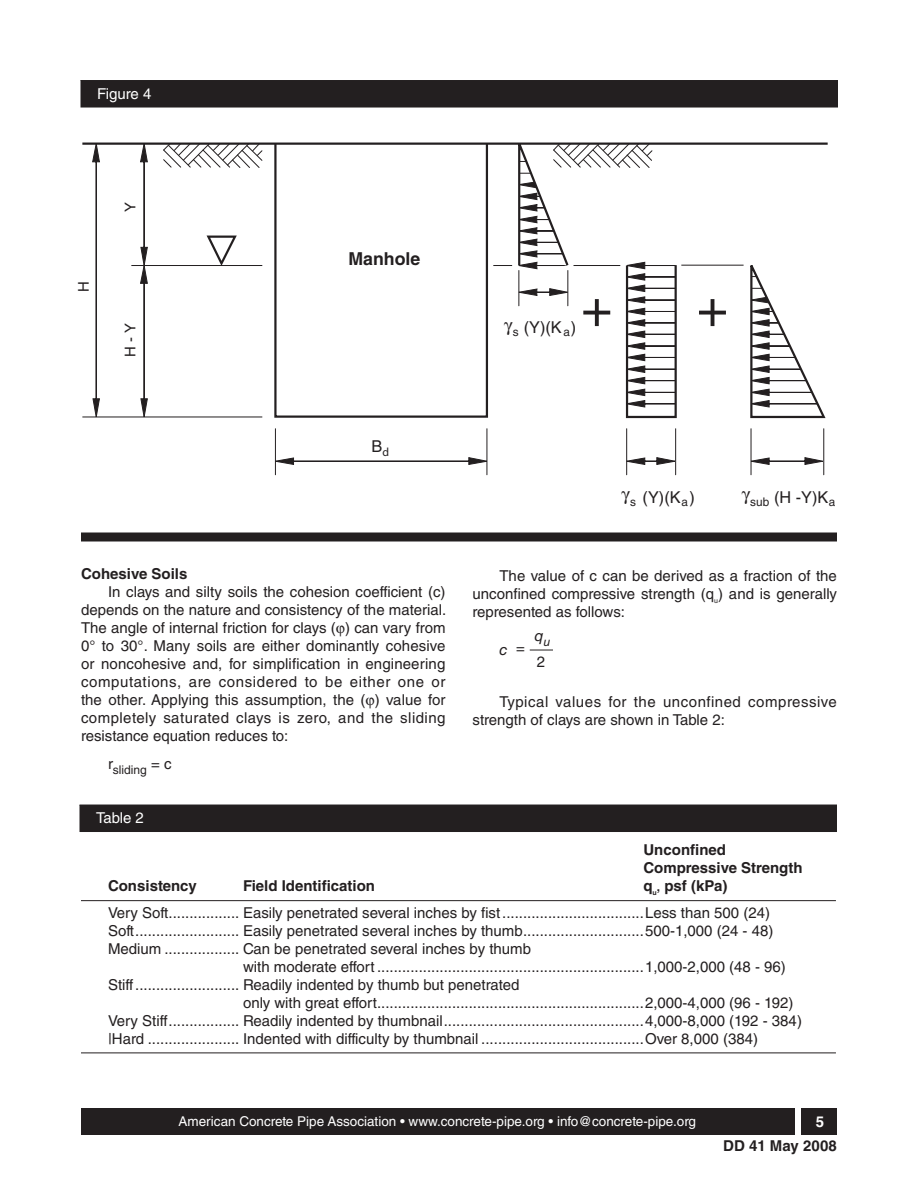
<style>
.page{position:relative;width:918px;height:1188px;background:#fff}
.page>*{position:absolute;margin:0;border:0;box-sizing:border-box;transform-origin:0 0}
.t1{font:53.4px "Helvetica LT Std";color:#231f20}
.t2{font:700 17.85px "Helvetica LT Std";color:#231f20}
.t3{font:16.35px "Helvetica LT Std";color:#231f20}
.t4{font:15px/18px "Helvetica LT Std";color:#231f20;text-align:justify}
.t5{font:700 15px/18px "Helvetica LT Std";color:#231f20}
.t6{font:15px/18px "Helvetica LT Std";letter-spacing:.02em;color:#231f20}
.t7{font:15px "Helvetica LT Std";color:#fff}
.t8{font:italic 15px "Helvetica LT Std";color:#231f20}
.t9{font:700 15px "Helvetica LT Std";color:#fff}
.t10{font:14.85px "Helvetica LT Std";color:#231f20}
.t11{font:13.5px "Helvetica LT Std";color:#fff}
.t12{font:12px "Helvetica LT Std";color:#231f20}
.t13{font:11.85px "Helvetica LT Std";color:#231f20}
.s1{font-style:normal}
.s2{font-weight:700}
.s3{font-weight:700;font-size:12px}
</style>
<div class="page">
<div style="left:81px;top:1108px;width:714px;height:27px;background:#231f20"></div>
<div style="left:801px;top:1108px;width:36px;height:27px;background:#231f20"></div>
<hr style="left:81px;top:900px;width:755px;height:1px;background:#231f20">
<hr style="left:81px;top:1053px;width:755px;height:1px;background:#231f20">
<hr style="left:82px;top:143px;width:746px;height:2px;background:#231f20">
<svg style="left:163px;top:144px;width:100px;height:24px"></svg>
<div style="left:274px;top:142px;width:214px;height:276px;border:2px solid #231f20"></div>
<hr style="left:487px;top:429px;width:1px;height:46px;background:#231f20">
<hr style="left:275px;top:429px;width:1px;height:46px;background:#231f20">
<hr style="left:82px;top:417px;width:180px;height:1px;background:#231f20">
<svg style="left:92px;top:142px;width:8px;height:276px"></svg>
<svg style="left:274px;top:457px;width:214px;height:8px"></svg>
<hr style="left:675px;top:429px;width:1px;height:46px;background:#231f20">
<hr style="left:626px;top:429px;width:1px;height:46px;background:#231f20">
<svg style="left:626px;top:457px;width:51px;height:8px"></svg>
<hr style="left:131px;top:265px;width:131px;height:1px;background:#231f20">
<hr style="left:823px;top:429px;width:1px;height:46px;background:#231f20">
<hr style="left:751px;top:429px;width:1px;height:46px;background:#231f20">
<svg style="left:750px;top:457px;width:75px;height:8px"></svg>
<div style="left:626px;top:264px;width:51px;height:154px;border:2px solid #231f20"></div>
<svg style="left:750px;top:265px;width:76px;height:154px"></svg>
<hr style="left:681px;top:265px;width:63px;height:1px;background:#231f20">
<svg style="left:140px;top:142px;width:8px;height:276px"></svg>
<svg style="left:206px;top:235px;width:31px;height:30px"></svg>
<svg style="left:530px;top:650px;width:23px;height:1px"></svg>
<div style="left:81px;top:532px;width:756px;height:10px;background:#231f20"></div>
<hr style="left:81px;top:80px;width:757px;height:1px;background:#231f20">
<div style="left:81px;top:81px;width:757px;height:27px;background:#231f20"></div>
<div style="left:80px;top:805px;width:757px;height:27px;background:#231f20"></div>
<svg style="left:493px;top:142px;width:183px;height:266px"></svg>
<p class="t7" style="left:97px;top:88px;width:56px">Figure 4</p>
<p class="t10" style="left:77px;top:292px;width:12px;rotate:-90deg">H</p>
<p class="t10" style="left:124px;top:212px;width:11px;rotate:-90deg">Y</p>
<p class="t2" style="left:348px;top:248px;width:73px">Manhole</p>
<p class="t10" style="left:124px;top:357px;width:35px;rotate:-90deg">H - Y</p>
<p class="t3" style="left:524px;top:321px;width:54px">(Y)(K )<sub>a</sub></p>
<p class="t13" style="left:513px;top:327px;width:7px">s</p>
<h1 class="t1" style="left:581px;top:285px;width:33px">+</h1>
<h1 class="t1" style="left:697px;top:285px;width:33px">+</h1>
<p class="t3" style="left:372px;top:440px;width:19px">B<sub>d</sub></p>
<p class="t13" style="left:630px;top:497px;width:7px">s</p>
<p class="t3" style="left:643px;top:490px;width:54px">(Y)(K )<sub>a</sub></p>
<p class="t3" style="left:750px;top:490px;width:79px"><sub>sub</sub> (H -Y)K</p>
<p class="t13" style="left:829px;top:497px;width:8px">a</p>
<p class="t5" style="left:81px;top:566px;width:108px">Cohesive Soils</p>
<p class="t4" style="left:81px;top:584px;width:367px;text-indent:27px">In clays and silty soils the cohesion coefficient (c) depends on the nature and consistency of the material.<br>The angle of internal friction for clays ( ) can vary from 0° to 30°. Many soils are either dominantly cohesive or noncohesive and, for simplification in engineering computations, are considered to be either one or the other. Applying this assumption, the ( ) value for completely saturated clays is zero, and the sliding resistance equation reduces to:</p>
<p class="t12" style="left:108px;top:765px;width:65px"><sup>r</sup>sliding <sup>=</sup> <sup>c</sup></p>
<p class="t7" style="left:96px;top:812px;width:49px">Table 2</p>
<p class="t4" style="left:472px;top:568px;width:366px;text-indent:27px">The value of c can be derived as a fraction of the unconfined compressive strength (q<sub>u</sub>) and is generally represented as follows:</p>
<p class="t8" style="left:500px;top:644px;width:27px">c <span class="s1">=</span></p>
<p class="t4" style="left:537px;top:654px;width:10px">2</p>
<p class="t8" style="left:535px;top:631px;width:17px">q<sub>u</sub></p>
<p class="t6" style="left:472px;top:694px;width:366px;text-indent:27px">Typical values for the unconfined compressive strength of clays are shown in Table 2:</p>
<p class="t5" style="left:644px;top:842px;width:161px">Unconfined<br>Compressive Strength</p>
<p class="t5" style="left:108px;top:878px;width:90px">Consistency</p>
<p class="t5" style="left:243px;top:878px;width:134px">Field Identification</p>
<p class="t4" style="left:108px;top:874px;width:664px;line-height:27px;text-indent:535px"><span class="s2">q</span><sub>u</sub><span class="s3">,</span> <span class="s2">psf (kPa)<br></span>Very Soft ................. Easily penetrated several inches by fist ..................................Less than 500 (24)</p>
<p class="t4" style="left:108px;top:923px;width:667px">Soft ......................... Easily penetrated several inches by thumb .............................500-1,000 (24 - 48)</p>
<p class="t4" style="left:108px;top:941px;width:425px">Medium .................. Can be penetrated several inches by thumb</p>
<p class="t4" style="left:243px;top:959px;width:544px">with moderate effort ................................................................1,000-2,000 (48 - 96)</p>
<p class="t4" style="left:108px;top:977px;width:413px">Stiff ......................... Readily indented by thumb but penetrated</p>
<p class="t4" style="left:243px;top:995px;width:552px">only with great effort ................................................................2,000-4,000 (96 - 192)</p>
<p class="t4" style="left:108px;top:1013px;width:695px">Very Stiff ................. Readily indented by thumbnail ................................................4,000-8,000 (192 - 384)</p>
<p class="t4" style="left:108px;top:1031px;width:652px">|Hard ...................... Indented with difficulty by thumbnail .......................................Over 8,000 (384)</p>
<p class="t11" style="left:179px;top:1116px;width:519px">American Concrete Pipe Association • www.concrete-pipe.org • info@concrete-pipe.org</p>
<p class="t9" style="left:816px;top:1116px;width:10px">5</p>
<p class="t5" style="left:723px;top:1138px;width:115px">DD 41 May 2008</p>
</div>
